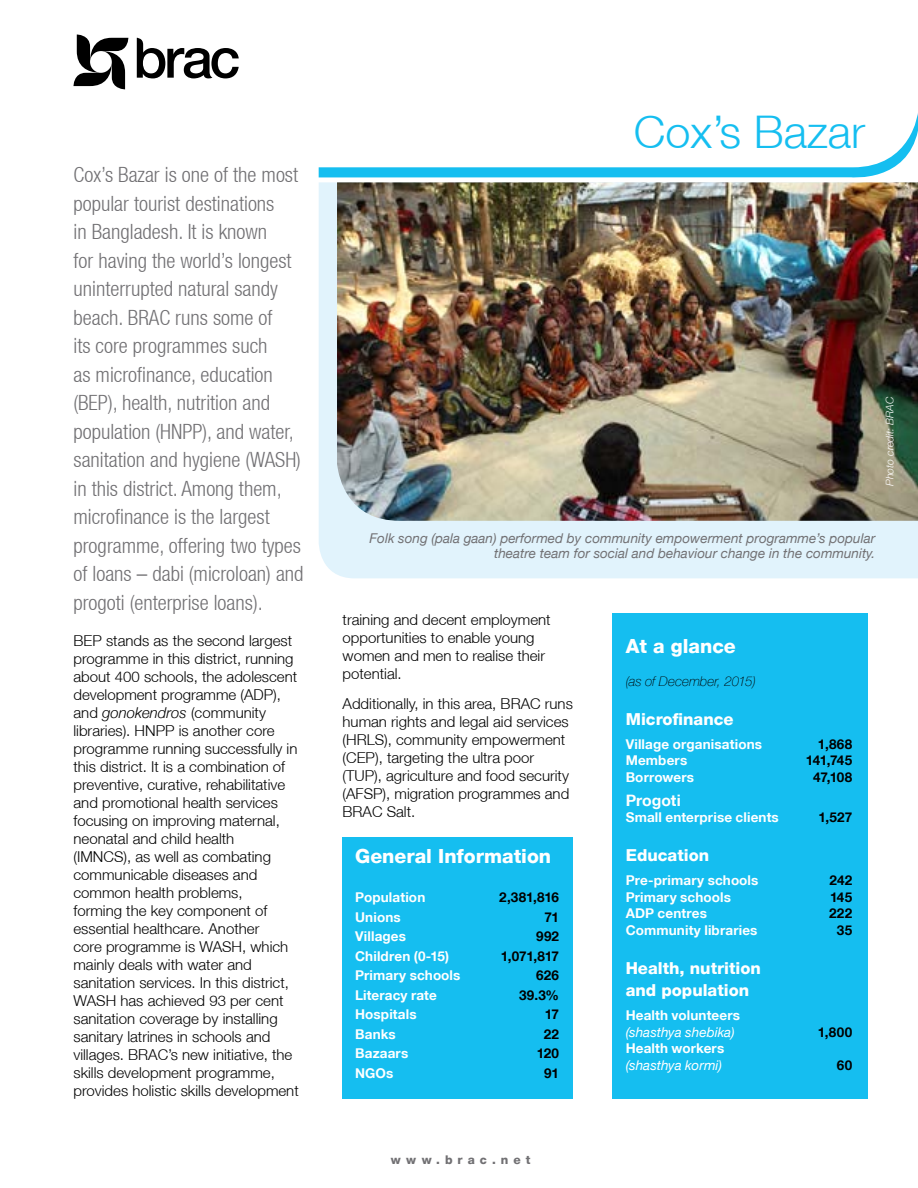
<style>
.page{position:relative;width:918px;height:1188px;background:#fff}
.page>*{position:absolute;margin:0;border:0;box-sizing:border-box;transform-origin:0 0}
.t1{font:300 45px "Helvetica Neue LT";color:#15bef0}
.t2{font:300 condensed 21px/28.5px "Helvetica Neue LT";color:#717073}
.t3{font:800 19.5px "Helvetica Neue LT";color:#fff}
.t4{font:800 16.5px/22.5px "Helvetica Neue LT";color:#fff}
.t5{font:700 15.75px "Helvetica Neue LT";color:#fff}
.t6{font:300 15px/18px "Helvetica Neue LT";color:#000}
.t7{font:700 13.5px "Helvetica Neue LT";letter-spacing:.01em;color:#fff}
.t8{font:italic 13.5px/15px "Helvetica Neue LT";color:#717073;text-align:right}
.t9{font:700 13.5px "Helvetica Neue LT";letter-spacing:.01em;color:#000}
.t10{font:italic 13.5px "Helvetica Neue LT";letter-spacing:.005em;color:#fff}
.t11{font:italic 100 13.5px "Helvetica Neue LT";letter-spacing:-.005em;color:#000}
.t12{font:800 12px "Helvetica Neue LT";letter-spacing:.415em;color:#717073}
.t13{font:italic 300 10.5px "Helvetica Neue LT";color:#fff}
.s1{font-style:italic}
</style>
<div class="page">
<div style="left:343px;top:837px;width:230px;height:262px;background:#15bef0"></div>
<div style="left:319px;top:183px;width:599px;height:395px;background:#e1f3fc"></div>
<svg style="left:73px;top:35px;width:55px;height:54px"></svg>
<svg style="left:137px;top:38px;width:102px;height:40px"></svg>
<img style="left:337px;top:183px;width:581px;height:338px">
<svg style="left:319px;top:113px;width:599px;height:70px"></svg>
<div style="left:612px;top:614px;width:256px;height:485px;background:#15bef0"></div>
<p class="t2" style="left:74px;top:161px;width:232px">Cox’s Bazar is one of the most popular tourist destinations<br>in Bangladesh. It is known<br>for having the world’s longest uninterrupted natural sandy beach. BRAC runs some of<br>its core programmes such<br>as microfinance, education (BEP), health, nutrition and population (HNPP), and water, sanitation and hygiene (WASH) in this district. Among them, microfinance is the largest programme, offering two types of loans – dabi (microloan) and progoti (enterprise loans).</p>
<p class="t6" style="left:74px;top:631px;width:227px">BEP stands as the second largest programme in this district, running about 400 schools, the adolescent development programme (ADP), and <span class="s1">gonokendros</span> (community libraries). HNPP is another core programme running successfully in this district. It is a combination of preventive, curative, rehabilitative and promotional health services focusing on improving maternal, neonatal and child health<br>(IMNCS), as well as combating communicable diseases and common health problems,<br>forming the key component of essential healthcare. Another<br>core programme is WASH, which mainly deals with water and sanitation services. In this district,<br>WASH has achieved 93 per cent sanitation coverage by installing sanitary latrines in schools and villages. BRAC’s new initiative, the skills development programme, provides holistic skills development</p>
<h1 class="t1" style="left:634px;top:104px;width:233px">Cox’s Bazar</h1>
<p class="t13" style="left:883px;top:486px;width:90px;rotate:-90deg">Photo credit: BRAC</p>
<p class="t8" style="left:370px;top:531px;width:507px">Folk song (pala gaan) performed by community empowerment programme’s popular theatre team for social and behaviour change in the community.</p>
<p class="t6" style="left:343px;top:610px;width:210px">training and decent employment opportunities to enable young women and men to realise their potential.</p>
<p class="t6" style="left:343px;top:694px;width:232px">Additionally, in this area, BRAC runs human rights and legal aid services (HRLS), community empowerment (CEP), targeting the ultra poor (TUP), agriculture and food security (AFSP), migration programmes and<br>BRAC Salt.</p>
<h3 class="t3" style="left:355px;top:845px;width:198px">General Information</h3>
<p class="t7" style="left:355px;top:889px;width:72px">Population</p>
<p class="t9" style="left:499px;top:889px;width:62px">2,381,816</p>
<p class="t7" style="left:355px;top:908px;width:47px">Unions</p>
<p class="t9" style="left:544px;top:908px;width:16px">71</p>
<p class="t7" style="left:355px;top:928px;width:52px">Villages</p>
<p class="t9" style="left:536px;top:928px;width:24px">992</p>
<p class="t7" style="left:355px;top:947px;width:96px">Children (0-15)</p>
<p class="t9" style="left:501px;top:947px;width:60px">1,071,817</p>
<p class="t7" style="left:355px;top:967px;width:107px">Primary schools</p>
<p class="t9" style="left:536px;top:967px;width:24px">626</p>
<p class="t7" style="left:355px;top:986px;width:83px">Literacy rate</p>
<p class="t9" style="left:519px;top:986px;width:42px">39.3%</p>
<p class="t7" style="left:355px;top:1006px;width:63px">Hospitals</p>
<p class="t9" style="left:545px;top:1006px;width:16px">17</p>
<p class="t7" style="left:355px;top:1025px;width:42px">Banks</p>
<p class="t9" style="left:544px;top:1025px;width:17px">22</p>
<p class="t7" style="left:355px;top:1045px;width:55px">Bazaars</p>
<p class="t9" style="left:537px;top:1045px;width:24px">120</p>
<p class="t7" style="left:355px;top:1064px;width:40px">NGOs</p>
<p class="t9" style="left:544px;top:1064px;width:16px">91</p>
<h3 class="t3" style="left:626px;top:634px;width:112px">At a glance</h3>
<p class="t11" style="left:626px;top:673px;width:131px">(as of December, 2015)</p>
<p class="t4" style="left:626px;top:708px;width:109px">Microfinance</p>
<p class="t7" style="left:626px;top:736px;width:138px">Village organisations</p>
<p class="t9" style="left:818px;top:736px;width:36px">1,868</p>
<p class="t7" style="left:626px;top:752px;width:63px">Members</p>
<p class="t9" style="left:806px;top:752px;width:48px">141,745</p>
<p class="t7" style="left:626px;top:769px;width:70px">Borrowers</p>
<p class="t9" style="left:813px;top:769px;width:40px">47,108</p>
<p class="t5" style="left:626px;top:791px;width:57px">Progoti</p>
<p class="t7" style="left:626px;top:809px;width:155px">Small enterprise clients</p>
<p class="t9" style="left:818px;top:809px;width:35px">1,527</p>
<p class="t4" style="left:626px;top:844px;width:85px">Education</p>
<p class="t7" style="left:626px;top:872px;width:134px">Pre-primary schools</p>
<p class="t9" style="left:830px;top:872px;width:24px">242</p>
<p class="t7" style="left:626px;top:889px;width:107px">Primary schools</p>
<p class="t9" style="left:830px;top:889px;width:24px">145</p>
<p class="t7" style="left:626px;top:905px;width:83px">ADP centres</p>
<p class="t9" style="left:829px;top:905px;width:25px">222</p>
<p class="t7" style="left:626px;top:922px;width:133px">Community libraries</p>
<p class="t9" style="left:837px;top:922px;width:17px">35</p>
<p class="t4" style="left:626px;top:957px;width:137px">Health, nutrition and population</p>
<p class="t7" style="left:626px;top:1007px;width:116px">Health volunteers</p>
<p class="t10" style="left:626px;top:1024px;width:110px">(shasthya shebika)</p>
<p class="t9" style="left:818px;top:1024px;width:36px">1,800</p>
<p class="t7" style="left:626px;top:1040px;width:100px">Health workers</p>
<p class="t10" style="left:626px;top:1057px;width:98px">(shasthya kormi)</p>
<p class="t9" style="left:837px;top:1057px;width:17px">60</p>
<p class="t12" style="left:391px;top:1153px;width:141px">www.brac.net</p>
</div>
